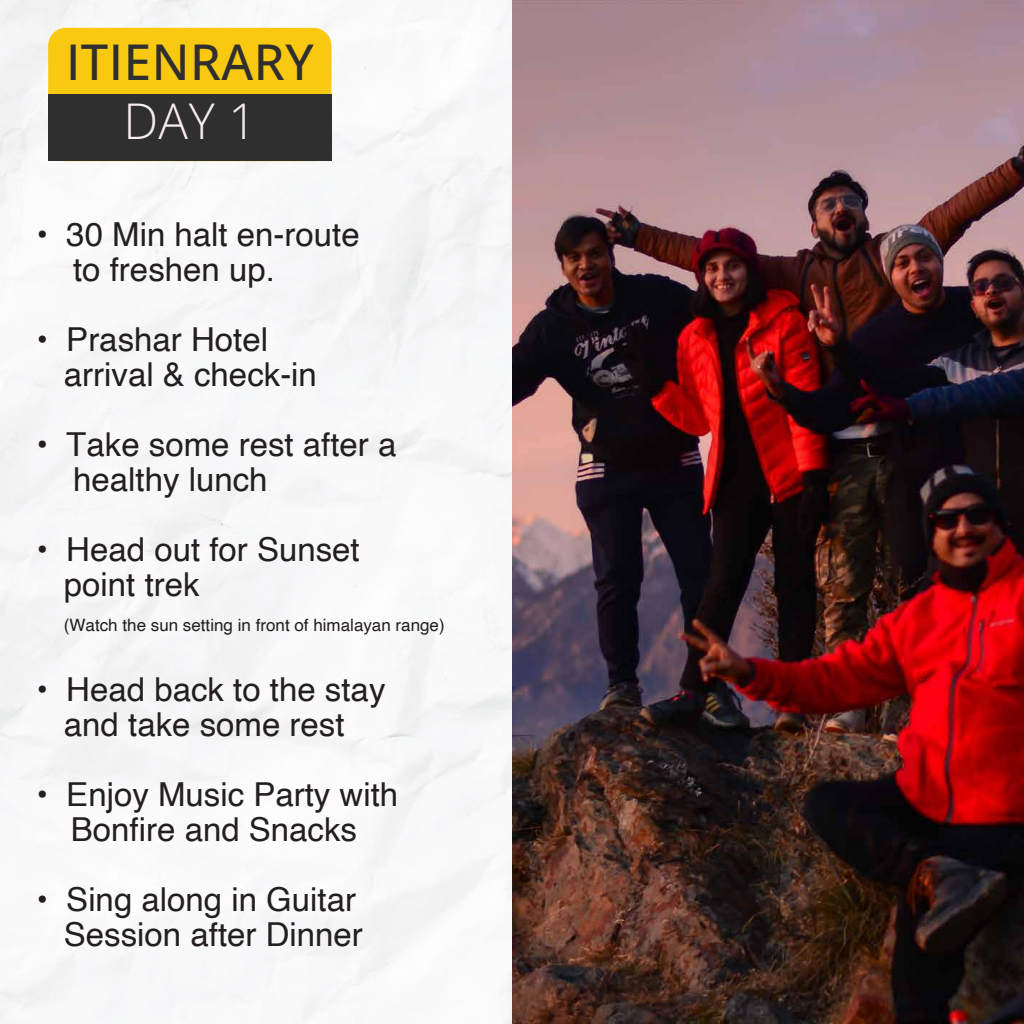
<style>
.page{position:relative;width:1024px;height:1024px;background:#fff}
.page>*{position:absolute;margin:0;border:0;box-sizing:border-box;transform-origin:0 0}
.t1{font:500 49.3px "Open Sans";letter-spacing:.01em;color:#302f2f}
.t2{font:300 49.3px "Open Sans";color:#f7eded}
.t3{font:33px/35px "Helvetica";color:#231f20}
.t4{font:17px "Helvetica";color:#231f20}
</style>
<div class="page">
<img style="left:0;top:0;width:512px;height:1024px">
<div style="left:48px;top:28px;width:283px;height:133px;background:#f8c910;border-radius:18px"></div>
<div style="left:48px;top:95px;width:283px;height:66px;background:#302f2f"></div>
<img style="left:512px;top:0;width:512px;height:1024px">
<h1 class="t1" style="left:66px;top:29px;width:249px">ITIENRARY</h1>
<h1 class="t2" style="left:123px;top:88px;width:135px">DAY 1</h1>
<p class="t3" style="left:73px;top:218px;width:288px;text-indent:-37px">• 30 Min halt en-route to freshen up.</p>
<p class="t3" style="left:64px;top:323px;width:255px;text-indent:-28px">• Prashar Hotel arrival &amp; check-in</p>
<p class="t3" style="left:73px;top:428px;width:325px;text-indent:-37px">• Take some rest after a healthy lunch</p>
<p class="t3" style="left:64px;top:533px;width:297px;text-indent:-28px">• Head out for Sunset point trek</p>
<p class="t4" style="left:64px;top:612px;width:382px">(Watch the sun setting in front of himalayan range)</p>
<p class="t3" style="left:36px;top:673px;width:351px;text-align:center">• Head back to the stay and take some rest</p>
<p class="t3" style="left:36px;top:778px;width:363px;text-align:center">• Enjoy Music Party with<br>Bonfire and Snacks</p>
<p class="t3" style="left:36px;top:883px;width:328px;text-align:right">• Sing along in Guitar<br>Session after Dinner</p>
</div>
